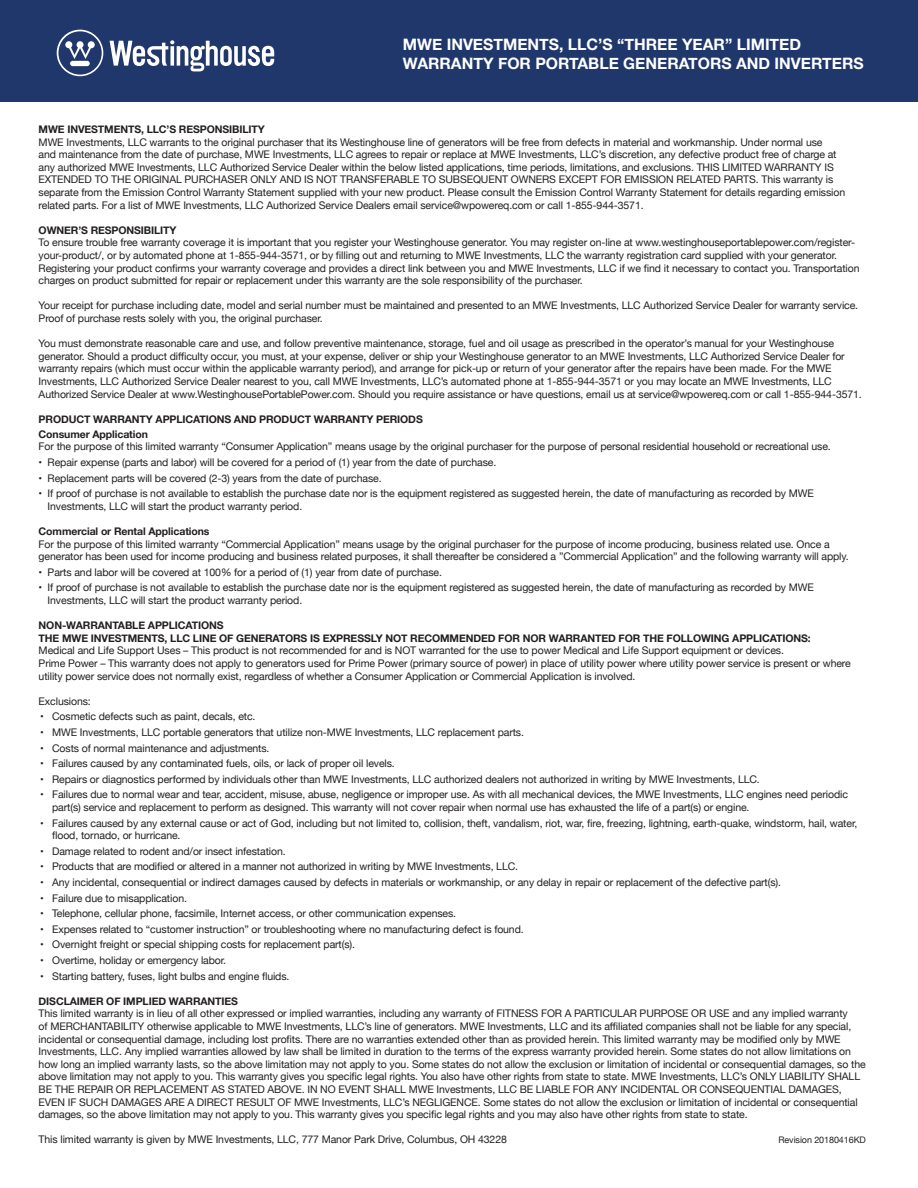
<style>
.page{position:relative;width:918px;height:1188px;background:#fff}
.page>*{position:absolute;margin:0;border:0;box-sizing:border-box;transform-origin:0 0}
.heading1{font:700 15.75px/18.9px "Helvetica Neue";color:#fff}
.t1{font:10.5px/12.6px "Helvetica Neue";letter-spacing:-.01em;color:#231f20}
.t2{font:700 10.5px "Helvetica Neue";letter-spacing:-.01em;color:#231f20}
.t3{font:9px "Helvetica Neue";letter-spacing:-.01em;color:#231f20}
</style>
<div class="page">
<div style="left:0;top:0;width:918px;height:102px;background:#1f376b"></div>
<svg style="left:110px;top:40px;width:164px;height:31px"></svg>
<svg style="left:57px;top:30px;width:46px;height:46px"></svg>
<p class="heading1" style="left:403px;top:36px;width:462px">MWE INVESTMENTS, LLC’S “THREE YEAR” LIMITED<br>WARRANTY FOR PORTABLE GENERATORS AND INVERTERS</p>
<p class="t2" style="left:39px;top:121px;width:228px">MWE INVESTMENTS, LLC’S RESPONSIBILITY</p>
<p class="t1" style="left:39px;top:136px;width:808px">MWE Investments, LLC warrants to the original purchaser that its Westinghouse line of generators will be free from defects in material and workmanship. Under normal use<br>and maintenance from the date of purchase, MWE Investments, LLC agrees to repair or replace at MWE Investments, LLC’s discretion, any defective product free of charge at any authorized MWE Investments, LLC Authorized Service Dealer within the below listed applications, time periods, limitations, and exclusions. THIS LIMITED WARRANTY IS EXTENDED TO THE ORIGINAL PURCHASER ONLY AND IS NOT TRANSFERABLE TO SUBSEQUENT OWNERS EXCEPT FOR EMISSION RELATED PARTS. This warranty is separate from the Emission Control Warranty Statement supplied with your new product. Please consult the Emission Control Warranty Statement for details regarding emission related parts. For a list of MWE Investments, LLC Authorized Service Dealers email service@wpowereq.com or call 1-855-944-3571.</p>
<p class="t2" style="left:39px;top:222px;width:139px">OWNER’S RESPONSIBILITY</p>
<p class="t1" style="left:39px;top:237px;width:822px">To ensure trouble free warranty coverage it is important that you register your Westinghouse generator. You may register on-line at www.westinghouseportablepower.com/register&shy;your-product/, or by automated phone at 1-855-944-3571, or by filling out and returning to MWE Investments, LLC the warranty registration card supplied with your generator.<br>Registering your product confirms your warranty coverage and provides a direct link between you and MWE Investments, LLC if we find it necessary to contact you. Transportation charges on product submitted for repair or replacement under this warranty are the sole responsibility of the purchaser.</p>
<p class="t1" style="left:39px;top:300px;width:821px">Your receipt for purchase including date, model and serial number must be maintained and presented to an MWE Investments, LLC Authorized Service Dealer for warranty service.<br>Proof of purchase rests solely with you, the original purchaser.</p>
<p class="t1" style="left:39px;top:338px;width:825px">You must demonstrate reasonable care and use, and follow preventive maintenance, storage, fuel and oil usage as prescribed in the operator’s manual for your Westinghouse generator. Should a product difficulty occur, you must, at your expense, deliver or ship your Westinghouse generator to an MWE Investments, LLC Authorized Service Dealer for warranty repairs (which must occur within the applicable warranty period), and arrange for pick-up or return of your generator after the repairs have been made. For the MWE Investments, LLC Authorized Service Dealer nearest to you, call MWE Investments, LLC’s automated phone at 1-855-944-3571 or you may locate an MWE Investments, LLC Authorized Service Dealer at www.WestinghousePortablePower.com. Should you require assistance or have questions, email us at service@wpowereq.com or call 1-855-944-3571.</p>
<p class="t2" style="left:39px;top:411px;width:386px">PRODUCT WARRANTY APPLICATIONS AND PRODUCT WARRANTY PERIODS</p>
<p class="t2" style="left:39px;top:426px;width:111px">Consumer Application</p>
<p class="t1" style="left:39px;top:441px;width:794px">For the purpose of this limited warranty “Consumer Application” means usage by the original purchaser for the purpose of personal residential household or recreational use.</p>
<p class="t1" style="left:39px;top:457px;width:459px">• Repair expense (parts and labor) will be covered for a period of (1) year from the date of purchase.</p>
<p class="t1" style="left:39px;top:472px;width:345px">• Replacement parts will be covered (2-3) years from the date of purchase.</p>
<p class="t1" style="left:48px;top:488px;width:768px;text-indent:-9px">• If proof of purchase is not available to establish the purchase date nor is the equipment registered as suggested herein, the date of manufacturing as recorded by MWE<br>Investments, LLC will start the product warranty period.</p>
<p class="t2" style="left:39px;top:523px;width:172px">Commercial or Rental Applications</p>
<p class="t1" style="left:39px;top:538px;width:812px">For the purpose of this limited warranty “Commercial Application” means usage by the original purchaser for the purpose of income producing, business related use. Once a generator has been used for income producing and business related purposes, it shall thereafter be considered a ”Commercial Application” and the following warranty will apply.</p>
<p class="t1" style="left:39px;top:566px;width:405px">• Parts and labor will be covered at 100% for a period of (1) year from date of purchase.</p>
<p class="t1" style="left:48px;top:582px;width:768px;text-indent:-9px">• If proof of purchase is not available to establish the purchase date nor is the equipment registered as suggested herein, the date of manufacturing as recorded by MWE<br>Investments, LLC will start the product warranty period.</p>
<p class="t2" style="left:39px;top:617px;width:186px">NON-WARRANTABLE APPLICATIONS</p>
<p class="t2" style="left:39px;top:630px;width:774px">THE MWE INVESTMENTS, LLC LINE OF GENERATORS IS EXPRESSLY NOT RECOMMENDED FOR NOR WARRANTED FOR THE FOLLOWING APPLICATIONS:</p>
<p class="t1" style="left:39px;top:645px;width:747px">Medical and Life Support Uses – This product is not recommended for and is NOT warranted for the use to power Medical and Life Support equipment or devices.</p>
<p class="t1" style="left:39px;top:658px;width:814px">Prime Power – This warranty does not apply to generators used for Prime Power (primary source of power) in place of utility power where utility power service is present or where utility power service does not normally exist, regardless of whether a Consumer Application or Commercial Application is involved.</p>
<p class="t1" style="left:39px;top:695px;width:54px">Exclusions:</p>
<p class="t1" style="left:40px;top:711px;width:217px">• Cosmetic defects such as paint, decals, etc.</p>
<p class="t1" style="left:40px;top:727px;width:485px">• MWE Investments, LLC portable generators that utilize non-MWE Investments, LLC replacement parts.</p>
<p class="t1" style="left:40px;top:742px;width:231px">• Costs of normal maintenance and adjustments.</p>
<p class="t1" style="left:40px;top:758px;width:356px">• Failures caused by any contaminated fuels, oils, or lack of proper oil levels.</p>
<p class="t1" style="left:40px;top:773px;width:721px">• Repairs or diagnostics performed by individuals other than MWE Investments, LLC authorized dealers not authorized in writing by MWE Investments, LLC.</p>
<p class="t1" style="left:52px;top:789px;width:797px;text-indent:-12px">• Failures due to normal wear and tear, accident, misuse, abuse, negligence or improper use. As with all mechanical devices, the MWE Investments, LLC engines need periodic part(s) service and replacement to perform as designed. This warranty will not cover repair when normal use has exhausted the life of a part(s) or engine.</p>
<p class="t1" style="left:52px;top:817px;width:807px;text-indent:-12px">• Failures caused by any external cause or act of God, including but not limited to, collision, theft, vandalism, riot, war, fire, freezing, lightning, earth-quake, windstorm, hail, water, flood, tornado, or hurricane.</p>
<p class="t1" style="left:40px;top:845px;width:247px">• Damage related to rodent and/or insect infestation.</p>
<p class="t1" style="left:40px;top:861px;width:480px">• Products that are modified or altered in a manner not authorized in writing by MWE Investments, LLC.</p>
<p class="t1" style="left:40px;top:877px;width:742px">• Any incidental, consequential or indirect damages caused by defects in materials or workmanship, or any delay in repair or replacement of the defective part(s).</p>
<p class="t1" style="left:40px;top:892px;width:148px">• Failure due to misapplication.</p>
<p class="t1" style="left:40px;top:908px;width:418px">• Telephone, cellular phone, facsimile, Internet access, or other communication expenses.</p>
<p class="t1" style="left:40px;top:923px;width:485px">• Expenses related to “customer instruction” or troubleshooting where no manufacturing defect is found.</p>
<p class="t1" style="left:40px;top:939px;width:316px">• Overnight freight or special shipping costs for replacement part(s).</p>
<p class="t1" style="left:40px;top:955px;width:188px">• Overtime, holiday or emergency labor.</p>
<p class="t1" style="left:40px;top:970px;width:251px">• Starting battery, fuses, light bulbs and engine fluids.</p>
<p class="t2" style="left:39px;top:993px;width:201px">DISCLAIMER OF IMPLIED WARRANTIES</p>
<p class="t1" style="left:39px;top:1008px;width:829px">This limited warranty is in lieu of all other expressed or implied warranties, including any warranty of FITNESS FOR A PARTICULAR PURPOSE OR USE and any implied warranty<br>of MERCHANTABILITY otherwise applicable to MWE Investments, LLC’s line of generators. MWE Investments, LLC and its affiliated companies shall not be liable for any special, incidental or consequential damage, including lost profits. There are no warranties extended other than as provided herein. This limited warranty may be modified only by MWE Investments, LLC. Any implied warranties allowed by law shall be limited in duration to the terms of the express warranty provided herein. Some states do not allow limitations on how long an implied warranty lasts, so the above limitation may not apply to you. Some states do not allow the exclusion or limitation of incidental or consequential damages, so the above limitation may not apply to you. This warranty gives you specific legal rights. You also have other rights from state to state. MWE Investments, LLC’s ONLY LIABILITY SHALL BE THE REPAIR OR REPLACEMENT AS STATED ABOVE. IN NO EVENT SHALL MWE Investments, LLC BE LIABLE FOR ANY INCIDENTAL OR CONSEQUENTIAL DAMAGES, EVEN IF SUCH DAMAGES ARE A DIRECT RESULT OF MWE Investments, LLC’s NEGLIGENCE. Some states do not allow the exclusion or limitation of incidental or consequential damages, so the above limitation may not apply to you. This warranty gives you specific legal rights and you may also have other rights from state to state.</p>
<p class="t1" style="left:39px;top:1134px;width:470px">This limited warranty is given by MWE Investments, LLC, 777 Manor Park Drive, Columbus, OH 43228</p>
<p class="t3" style="left:778px;top:1133px;width:89px">Revision 20180416KD</p>
</div>
